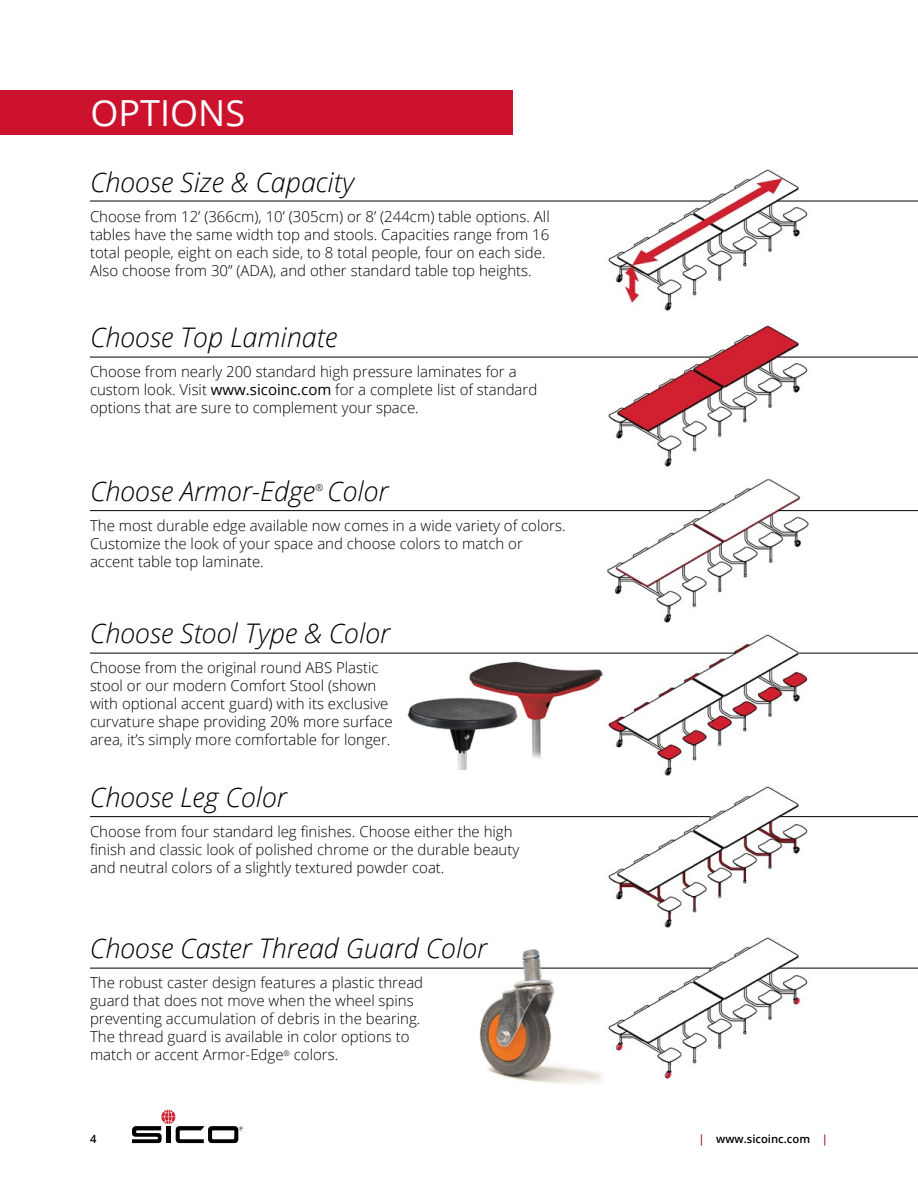
<style>
.page{position:relative;width:918px;height:1188px;background:#fff}
.page>*{position:absolute;margin:0;border:0;box-sizing:border-box;transform-origin:0 0}
.t1{font:36px "Open Sans";color:#fff}
.t2{font:italic 300 27px "Open Sans";color:#000}
.t3{font:300 15px/18px "Open Sans";color:#000}
.t4{font:600 11.25px "Open Sans";color:#000}
.t5{font:italic 300 9.6px "Open Sans";color:#000}
.s1{font-weight:400}
.s2{color:#a91a2d}
</style>
<div class="page">
<svg style="left:132px;top:1110px;width:111px;height:33px"></svg>
<img style="left:469px;top:661px;width:133px;height:97px">
<img style="left:607px;top:479px;width:202px;height:143px">
<img style="left:607px;top:634px;width:202px;height:142px">
<img style="left:607px;top:786px;width:202px;height:142px">
<img style="left:607px;top:937px;width:202px;height:142px">
<img style="left:607px;top:325px;width:202px;height:142px">
<img style="left:607px;top:169px;width:202px;height:142px">
<hr style="left:90px;top:510px;width:620px;height:1px;background:#000">
<hr style="left:779px;top:510px;width:139px;height:1px;background:#000">
<hr style="left:90px;top:653px;width:645px;height:1px;background:#000">
<hr style="left:799px;top:653px;width:119px;height:1px;background:#000">
<hr style="left:90px;top:816px;width:620px;height:1px;background:#000">
<hr style="left:780px;top:816px;width:138px;height:1px;background:#000">
<hr style="left:90px;top:968px;width:621px;height:1px;background:#000">
<hr style="left:779px;top:968px;width:139px;height:1px;background:#000">
<hr style="left:90px;top:357px;width:620px;height:1px;background:#000">
<hr style="left:778px;top:357px;width:140px;height:1px;background:#000">
<hr style="left:90px;top:201px;width:620px;height:1px;background:#000">
<hr style="left:777px;top:201px;width:141px;height:1px;background:#000">
<div style="left:0;top:90px;width:513px;height:45px;background:#cd122d"></div>
<img style="left:407px;top:695px;width:113px;height:75px">
<img style="left:474px;top:949px;width:131px;height:135px">
<h1 class="t1" style="left:91px;top:88px;width:156px">OPTIONS</h1>
<h2 class="t2" style="left:90px;top:164px;width:266px">Choose Size &amp; Capacity</h2>
<p class="t3" style="left:90px;top:207px;width:461px">Choose from 12’ (366cm), 10’ (305cm) or 8’ (244cm) table options. All tables have the same width top and stools. Capacities range from 16 total people, eight on each side, to 8 total people, four on each side.<br>Also choose from 30” (ADA), and other standard table top heights.</p>
<h2 class="t2" style="left:90px;top:319px;width:249px">Choose Top Laminate</h2>
<p class="t3" style="left:90px;top:362px;width:449px">Choose from nearly 200 standard high pressure laminates for a custom look. Visit <span class="s1">www.sicoinc.com</span> for a complete list of standard options that are sure to complement your space.</p>
<h2 class="t2" style="left:90px;top:472px;width:300px">Choose Armor-Edge Color</h2>
<p class="t5" style="left:315px;top:481px;width:10px">®</p>
<p class="t3" style="left:90px;top:516px;width:477px">The most durable edge available now comes in a wide variety of colors.<br>Customize the look of your space and choose colors to match or accent table top laminate.</p>
<h2 class="t2" style="left:90px;top:615px;width:302px">Choose Stool Type &amp; Color</h2>
<p class="t3" style="left:90px;top:658px;width:304px">Choose from the original round ABS Plastic stool or our modern Comfort Stool (shown with optional accent guard) with its exclusive curvature shape providing 20% more surface area, it’s simply more comfortable for longer.</p>
<h2 class="t2" style="left:90px;top:778px;width:198px">Choose Leg Color</h2>
<p class="t3" style="left:90px;top:822px;width:431px">Choose from four standard leg finishes. Choose either the high finish and classic look of polished chrome or the durable beauty and neutral colors of a slightly textured powder coat.</p>
<h2 class="t2" style="left:90px;top:930px;width:399px">Choose Caster Thread Guard Color</h2>
<p class="t3" style="left:90px;top:973px;width:335px">The robust caster design features a plastic thread guard that does not move when the wheel spins preventing accumulation of debris in the bearing.<br>The thread guard is available in color options to match or accent Armor-Edge<sup>®</sup> colors.</p>
<p class="t4" style="left:90px;top:1131px;width:8px">4</p>
<p class="t4" style="left:698px;top:1131px;width:131px"><span class="s2">|</span> www.sicoinc.com <span class="s2">|</span></p>
</div>
